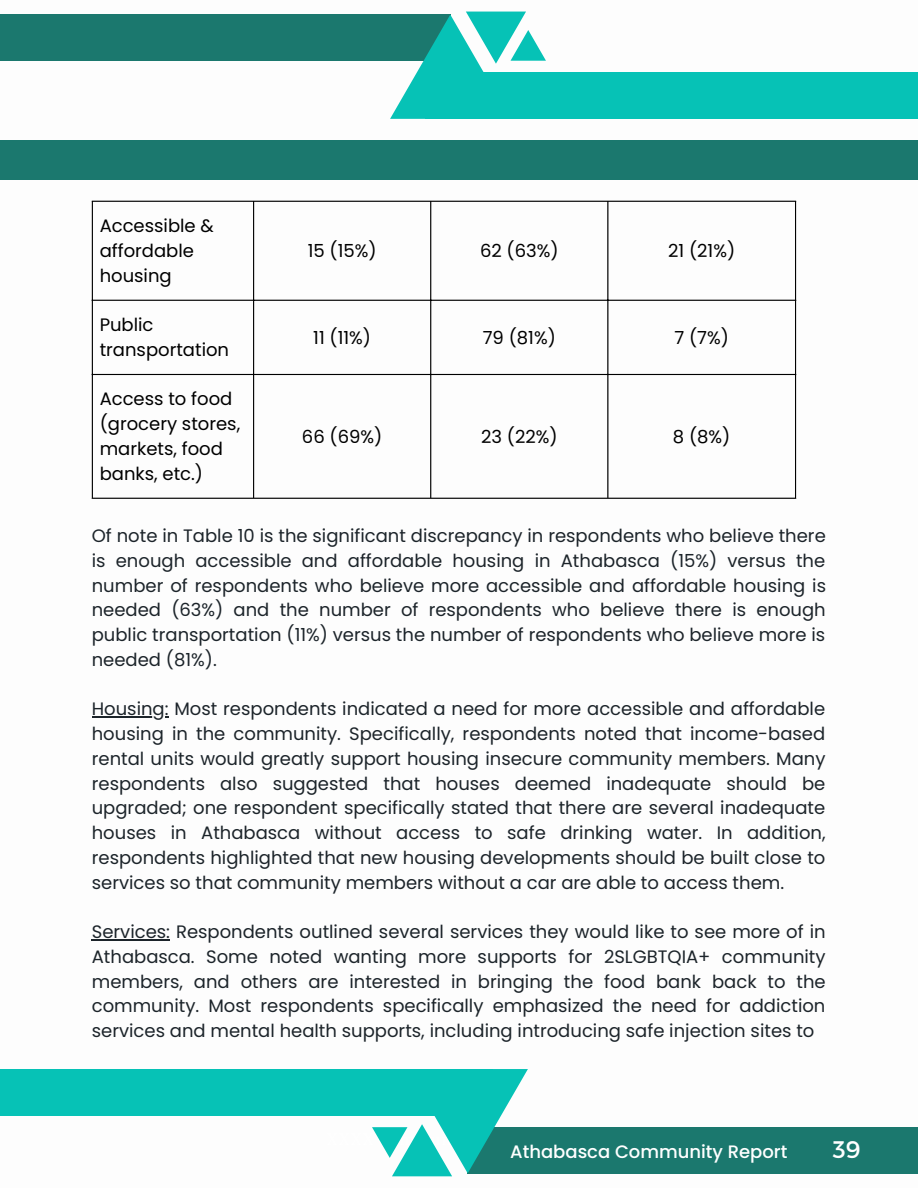
<style>
.page{position:relative;width:918px;height:1188px;background:#fff}
.page>*{position:absolute;margin:0;border:0;box-sizing:border-box;transform-origin:0 0}
.t1{font:24px "Montserrat";color:#fff}
.t2{font:18px/24.8px "Poppins";color:#1c242a;text-align:justify}
.t3{font:18px/24.8px "Poppins";color:#000}
.t4{font:500 18px "Poppins";color:#fff}
</style>
<div class="page">
<div style="left:0;top:15px;width:450px;height:46px;background:#1b786e"></div>
<div style="left:425px;top:73px;width:493px;height:46px;background:#06c2b6"></div>
<svg style="left:390px;top:12px;width:156px;height:107px"></svg>
<div style="left:0;top:140px;width:918px;height:39px;background:#1b786e"></div>
<div style="left:468px;top:1127px;width:450px;height:46px;background:#1b786e"></div>
<div style="left:0;top:1069px;width:493px;height:46px;background:#06c2b6"></div>
<svg style="left:372px;top:1069px;width:156px;height:107px"></svg>
<hr style="left:92px;top:716px;width:77px;height:2px;background:#1c242a">
<hr style="left:92px;top:939px;width:78px;height:1px;background:#1c242a">
<hr style="left:92px;top:202px;width:1px;height:296px;background:#000">
<hr style="left:253px;top:202px;width:1px;height:296px;background:#000">
<hr style="left:430px;top:202px;width:1px;height:296px;background:#000">
<hr style="left:607px;top:202px;width:1px;height:296px;background:#000">
<hr style="left:795px;top:202px;width:1px;height:296px;background:#000">
<hr style="left:92px;top:201px;width:704px;height:1px;background:#000">
<hr style="left:92px;top:300px;width:704px;height:1px;background:#000">
<hr style="left:92px;top:374px;width:704px;height:1px;background:#000">
<hr style="left:92px;top:498px;width:704px;height:1px;background:#000">
<p class="t3" style="left:100px;top:213px;width:116px">Accessible &amp; affordable housing</p>
<p class="t3" style="left:308px;top:238px;width:70px">15 (15%)</p>
<p class="t3" style="left:480px;top:238px;width:80px">62 (63%)</p>
<p class="t3" style="left:668px;top:238px;width:69px">21 (21%)</p>
<p class="t3" style="left:100px;top:312px;width:131px">Public transportation</p>
<p class="t3" style="left:313px;top:325px;width:59px">11 (11%)</p>
<p class="t3" style="left:483px;top:325px;width:75px">79 (81%)</p>
<p class="t3" style="left:674px;top:325px;width:56px">7 (7%)</p>
<p class="t3" style="left:100px;top:387px;width:142px">Access to food (grocery stores, markets, food banks, etc.)</p>
<p class="t3" style="left:302px;top:424px;width:82px">66 (69%)</p>
<p class="t3" style="left:481px;top:424px;width:78px">23 (22%)</p>
<p class="t3" style="left:673px;top:424px;width:59px">8 (8%)</p>
<p class="t2" style="left:92px;top:523px;width:736px">Of note in Table 10 is the significant discrepancy in respondents who believe there is enough accessible and affordable housing in Athabasca (15%) versus the number of respondents who believe more accessible and affordable housing is needed (63%) and the number of respondents who believe there is enough public transportation (11%) versus the number of respondents who believe more is needed (81%).</p>
<p class="t2" style="left:92px;top:697px;width:735px">Housing: Most respondents indicated a need for more accessible and affordable housing in the community. Specifically, respondents noted that income-based rental units would greatly support housing insecure community members. Many respondents also suggested that houses deemed inadequate should be upgraded; one respondent specifically stated that there are several inadequate houses in Athabasca without access to safe drinking water. In addition, respondents highlighted that new housing developments should be built close to services so that community members without a car are able to access them.</p>
<p class="t2" style="left:92px;top:919px;width:735px">Services: Respondents outlined several services they would like to see more of in Athabasca. Some noted wanting more supports for 2SLGBTQIA+ community members, and others are interested in bringing the food bank back to the community. Most respondents specifically emphasized the need for addiction services and mental health supports, including introducing safe injection sites to</p>
<p class="t4" style="left:510px;top:1139px;width:279px">Athabasca Community Report</p>
<p class="t1" style="left:833px;top:1134px;width:29px">39</p>
</div>
